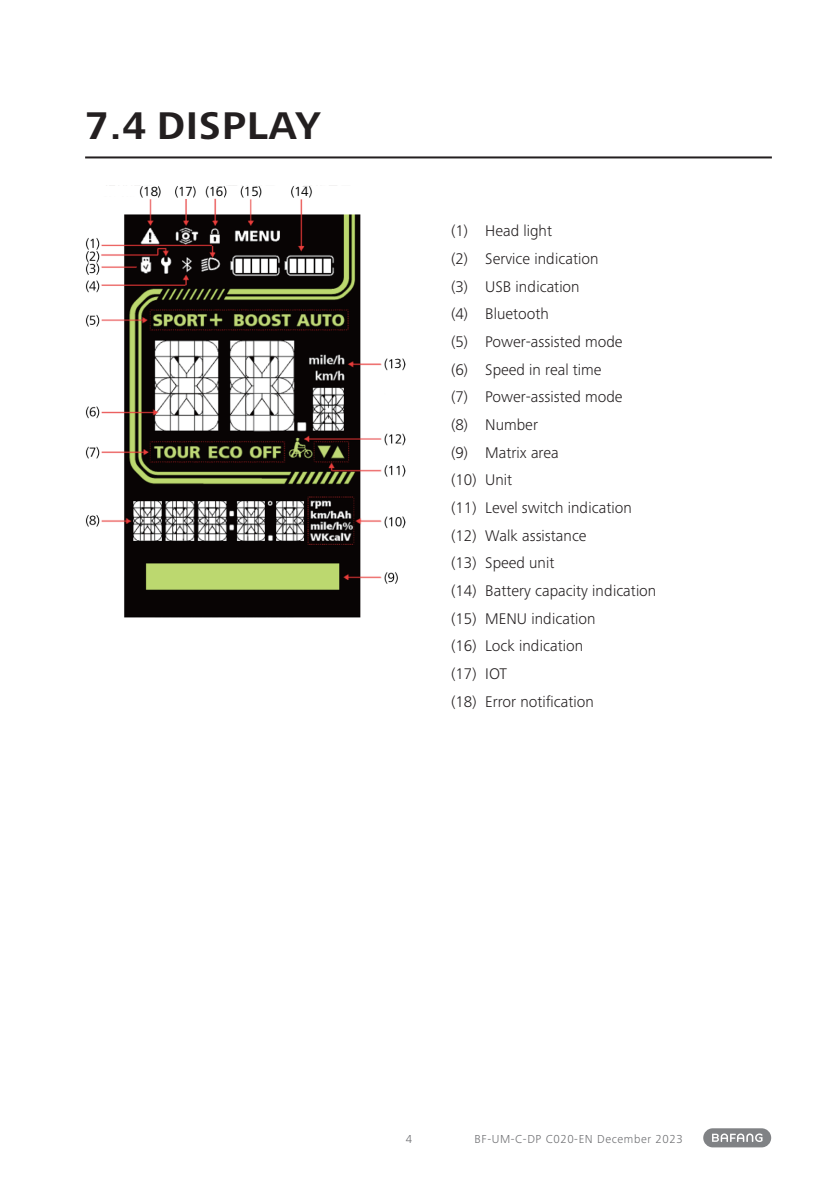
<style>
.page{position:relative;width:840px;height:1191px;background:#fff}
.page>*{position:absolute;margin:0;border:0;box-sizing:border-box;transform-origin:0 0}
.t1{font:700 40px "Frutiger Next Pro";letter-spacing:.025em;color:#231f20}
.Aufzählung{font:300 16px "Frutiger Next Pro";color:#231f20}
.t2{font:13.6px "Frutiger Next Pro";color:#000}
.t3{font:300 12px "Frutiger Next Pro";letter-spacing:.05em;color:#6c6d70}
</style>
<div class="page">
<div style="left:702px;top:1128px;width:68px;height:19px;background:#808285;border-radius:10px"></div>
<svg style="left:712px;top:1133px;width:50px;height:9px"></svg>
<hr style="left:85px;top:156px;width:686px;height:2px;background:#231f20">
<img style="left:86px;top:186px;width:319px;height:431px">
<div style="left:394px;top:359px;width:8px;height:13px;background:#fff"></div>
<div style="left:301px;top:187px;width:7px;height:11px;background:#fff"></div>
<div style="left:216px;top:187px;width:7px;height:11px;background:#fff"></div>
<div style="left:251px;top:187px;width:7px;height:11px;background:#fff"></div>
<div style="left:186px;top:187px;width:7px;height:12px;background:#fff"></div>
<div style="left:151px;top:187px;width:7px;height:12px;background:#fff"></div>
<div style="left:90px;top:556px;width:33px;height:33px;background:#fff;border-radius:50%"></div>
<div style="left:89px;top:555px;width:35px;height:35px;border:1px solid #fff;border-radius:50%"></div>
<div style="left:90px;top:577px;width:33px;height:34px;background:#fff;border-radius:50%"></div>
<p class="t1" style="left:85px;top:103px;width:237px">7.4 DISPLAY</p>
<p class="t2" style="left:151px;top:184px;width:9px">8</p>
<p class="t2" style="left:185px;top:184px;width:9px">7</p>
<p class="t2" style="left:216px;top:184px;width:9px">6</p>
<p class="t2" style="left:251px;top:184px;width:9px">5</p>
<p class="t2" style="left:301px;top:184px;width:9px">4</p>
<p class="t2" style="left:394px;top:356px;width:9px">3</p>
<p class="Aufzählung" style="left:451px;top:222px;width:102px">(1) Head light</p>
<p class="Aufzählung" style="left:451px;top:249px;width:149px">(2) Service indication</p>
<p class="Aufzählung" style="left:451px;top:277px;width:130px">(3) USB indication</p>
<p class="Aufzählung" style="left:451px;top:305px;width:99px">(4) Bluetooth</p>
<p class="Aufzählung" style="left:451px;top:332px;width:173px">(5) Power-assisted mode</p>
<p class="Aufzählung" style="left:451px;top:360px;width:152px">(6) Speed in real time</p>
<p class="Aufzählung" style="left:451px;top:388px;width:173px">(7) Power-assisted mode</p>
<p class="Aufzählung" style="left:451px;top:415px;width:88px">(8) Number</p>
<p class="Aufzählung" style="left:451px;top:443px;width:109px">(9) Matrix area</p>
<p class="Aufzählung" style="left:451px;top:471px;width:62px">(10) Unit</p>
<p class="Aufzählung" style="left:451px;top:498px;width:182px">(11) Level switch indication</p>
<p class="Aufzählung" style="left:451px;top:526px;width:137px">(12) Walk assistance</p>
<p class="Aufzählung" style="left:451px;top:554px;width:105px">(13) Speed unit</p>
<p class="Aufzählung" style="left:451px;top:581px;width:206px">(14) Battery capacity indication</p>
<p class="Aufzählung" style="left:451px;top:609px;width:146px">(15) MENU indication</p>
<p class="Aufzählung" style="left:451px;top:637px;width:133px">(16) Lock indication</p>
<p class="Aufzählung" style="left:451px;top:664px;width:57px">(17) IOT</p>
<p class="Aufzählung" style="left:451px;top:692px;width:144px">(18) Error notification</p>
<p class="t3" style="left:405px;top:1132px;width:8px">4</p>
<p class="t3" style="left:474px;top:1132px;width:209px">BF-UM-C-DP C020-EN December 2023</p>
</div>
